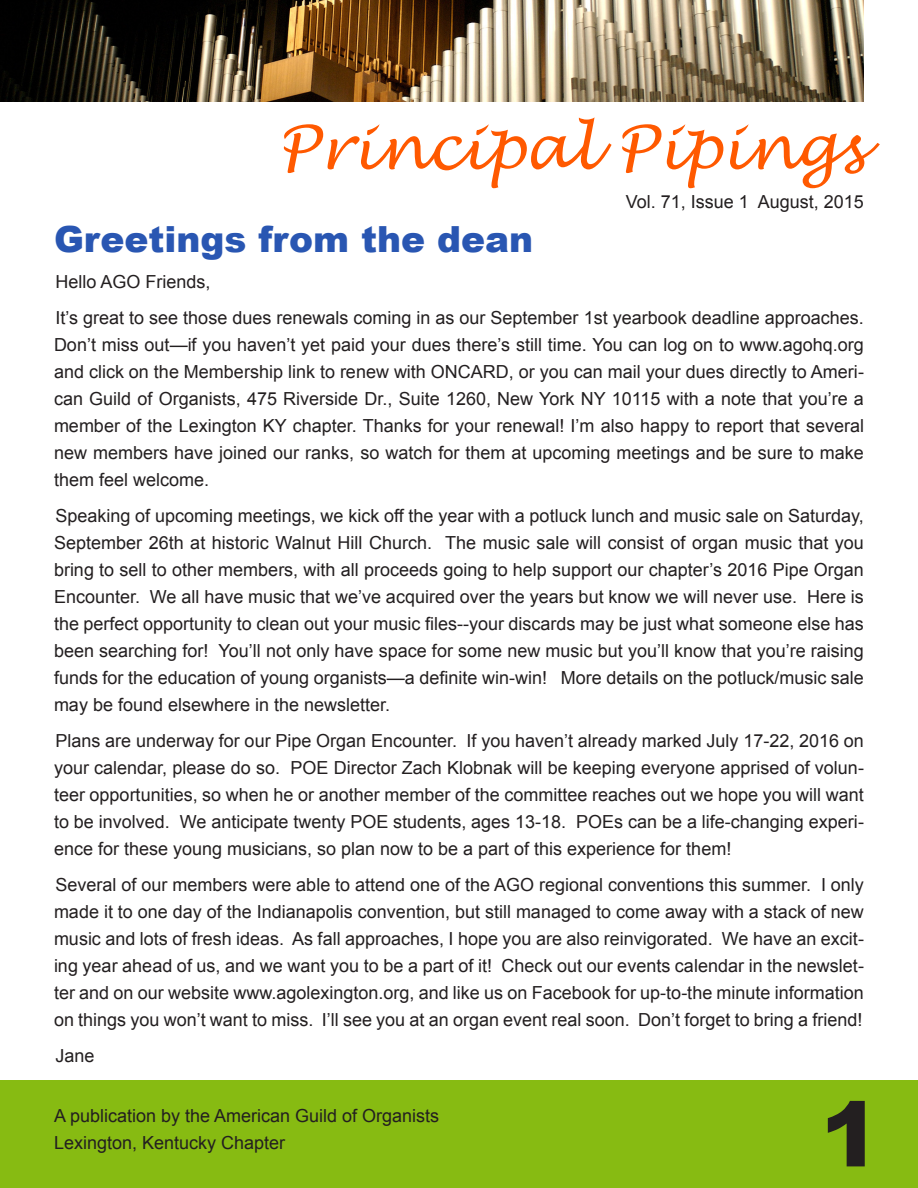
<style>
.page{position:relative;width:918px;height:1188px;background:#fff}
.page>*{position:absolute;margin:0;border:0;box-sizing:border-box;transform-origin:0 0}
.t1{font:900 90px "Arial";color:#231f20}
.t2{font:italic 60px "Lucida Handwriting";color:#ff5900}
.t3{font:900 36px "Arial";color:#2956b2}
.t4{font:18px/27px "Arial";color:#231f20;text-align:justify}
</style>
<div class="page">
<img style="left:0;top:0;width:864px;height:102px">
<div style="left:0;top:1080px;width:918px;height:108px;background:#87bb12"></div>
<p class="t2" style="left:278px;top:111px;width:588px">Principal Pipings</p>
<p class="t4" style="left:626px;top:188px;width:240px">Vol. 71, Issue 1 August, 2015</p>
<p class="t3" style="left:54px;top:213px;width:481px">Greetings from the dean</p>
<p class="t4" style="left:56px;top:269px;width:157px">Hello AGO Friends,</p>
<p class="t4" style="left:54px;top:305px;width:812px">It’s great to see those dues renewals coming in as our September 1st yearbook deadline approaches.<br>Don’t miss out—if you haven’t yet paid your dues there’s still time. You can log on to www.agohq.org and click on the Membership link to renew with ONCARD, or you can mail your dues directly to Ameri&shy;can Guild of Organists, 475 Riverside Dr., Suite 1260, New York NY 10115 with a note that you’re a member of the Lexington KY chapter. Thanks for your renewal! I’m also happy to report that several new members have joined our ranks, so watch for them at upcoming meetings and be sure to make them feel welcome.</p>
<p class="t4" style="left:54px;top:503px;width:811px">Speaking of upcoming meetings, we kick off the year with a potluck lunch and music sale on Saturday, September 26th at historic Walnut Hill Church. The music sale will consist of organ music that you bring to sell to other members, with all proceeds going to help support our chapter’s 2016 Pipe Organ Encounter. We all have music that we’ve acquired over the years but know we will never use. Here is the perfect opportunity to clean out your music files--your discards may be just what someone else has been searching for! You’ll not only have space for some new music but you’ll know that you’re raising funds for the education of young organists—a definite win-win! More details on the potluck/music sale may be found elsewhere in the newsletter.</p>
<p class="t4" style="left:54px;top:728px;width:811px">Plans are underway for our Pipe Organ Encounter. If you haven’t already marked July 17-22, 2016 on your calendar, please do so. POE Director Zach Klobnak will be keeping everyone apprised of volun&shy;teer opportunities, so when he or another member of the committee reaches out we hope you will want to be involved. We anticipate twenty POE students, ages 13-18. POEs can be a life-changing experi&shy;ence for these young musicians, so plan now to be a part of this experience for them!</p>
<p class="t4" style="left:54px;top:872px;width:811px">Several of our members were able to attend one of the AGO regional conventions this summer. I only made it to one day of the Indianapolis convention, but still managed to come away with a stack of new music and lots of fresh ideas. As fall approaches, I hope you are also reinvigorated. We have an excit&shy;ing year ahead of us, and we want you to be a part of it! Check out our events calendar in the newslet&shy;ter and on our website www.agolexington.org, and like us on Facebook for up-to-the minute information on things you won’t want to miss. I’ll see you at an organ event real soon. Don’t forget to bring a friend!</p>
<p class="t4" style="left:56px;top:1043px;width:41px">Jane</p>
<p class="t4" style="left:54px;top:1102px;width:387px">A publication by the American Guild of Organists</p>
<p class="t4" style="left:54px;top:1129px;width:233px">Lexington, Kentucky Chapter</p>
<p class="t1" style="left:820px;top:1069px;width:62px">1</p>
</div>
